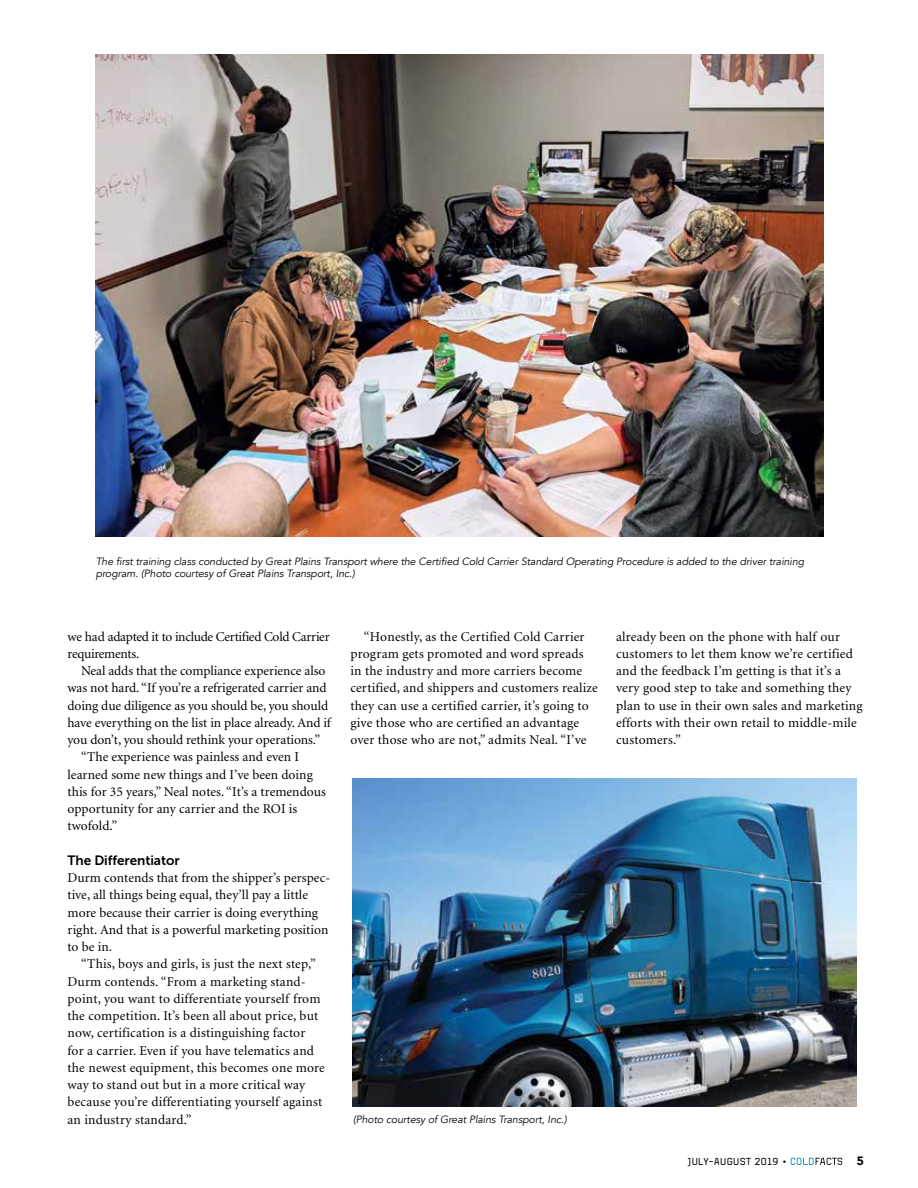
<style>
.page{position:relative;width:918px;height:1188px;background:#fff}
.page>*{position:absolute;margin:0;border:0;box-sizing:border-box;transform-origin:0 0}
.t1{font:13.5px/17.2px "Minion";letter-spacing:.01em;color:#000}
.t2{font:13.5px/17.2px "Minion";letter-spacing:-.02em;color:#000}
.t3{font:13.5px "Museo Sans 700";letter-spacing:-.005em;color:#000}
.t4{font:12px "Magda Clean";letter-spacing:-.015em;color:#000}
.t5{font:800 12px "Avenir";color:#fff}
.t6{font:italic 10.5px/12px "Avenir";letter-spacing:-.005em;color:#000}
</style>
<div class="page">
<img style="left:95px;top:54px;width:729px;height:483px">
<img style="left:353px;top:779px;width:503px;height:327px">
<svg style="left:791px;top:1158px;width:51px;height:7px"></svg>
<p class="t6" style="left:96px;top:555px;width:710px">The first training class conducted by Great Plains Transport where the Certified Cold Carrier Standard Operating Procedure is added to the driver training program. (Photo courtesy of Great Plains Transport, Inc.)</p>
<p class="t2" style="left:68px;top:628px;width:264px">we had adapted it to include Certified Cold Carrier requirements.</p>
<p class="t1" style="left:81px;top:663px;width:246px">Neal adds that the compliance experience also</p>
<p class="t1" style="left:68px;top:680px;width:261px">was not hard. “If you’re a refrigerated carrier and</p>
<p class="t1" style="left:68px;top:697px;width:262px">doing due diligence as you should be, you should</p>
<p class="t1" style="left:68px;top:714px;width:265px">have everything on the list in place already. And if</p>
<p class="t1" style="left:68px;top:732px;width:254px">you don’t, you should rethink your operations.”</p>
<p class="t1" style="left:81px;top:749px;width:220px">“The experience was painless and even I</p>
<p class="t1" style="left:68px;top:766px;width:247px">learned some new things and I’ve been doing</p>
<p class="t1" style="left:68px;top:783px;width:260px">this for 35 years,” Neal notes. “It’s a tremendous</p>
<p class="t1" style="left:68px;top:801px;width:231px">opportunity for any carrier and the ROI is</p>
<p class="t1" style="left:68px;top:818px;width:51px">twofold.”</p>
<p class="t3" style="left:68px;top:853px;width:114px">The Differentiator</p>
<p class="t1" style="left:68px;top:870px;width:264px">Durm contends that from the shipper’s perspec&shy;tive, all things being equal, they’ll pay a little more because their carrier is doing everything right. And that is a powerful marketing position to be in.</p>
<p class="t1" style="left:68px;top:956px;width:259px;text-indent:14px">“This, boys and girls, is just the next step,” Durm contends. “From a marketing stand&shy;point, you want to differentiate yourself from the competition. It’s been all about price, but now, certification is a distinguishing factor for a carrier. Even if you have telematics and the newest equipment, this becomes one more way to stand out but in a more critical way because you’re differentiating yourself against an industry standard.”</p>
<p class="t1" style="left:350px;top:628px;width:249px;text-indent:14px">“Honestly, as the Certified Cold Carrier program gets promoted and word spreads in the industry and more carriers become certified, and shippers and customers realize they can use a certified carrier, it’s going to give those who are certified an advantage over those who are not,” admits Neal. “I’ve</p>
<p class="t6" style="left:353px;top:1114px;width:215px">(Photo courtesy of Great Plains Transport, Inc.)</p>
<p class="t1" style="left:616px;top:628px;width:248px">already been on the phone with half our customers to let them know we’re certified and the feedback I’m getting is that it’s a very good step to take and something they plan to use in their own sales and marketing efforts with their own retail to middle-mile customers.”</p>
<p class="t4" style="left:688px;top:1155px;width:101px">JULY-AUGUST 2019 •</p>
<p class="t5" style="left:850px;top:1152px;width:15px">5<sup>5</sup></p>
</div>
